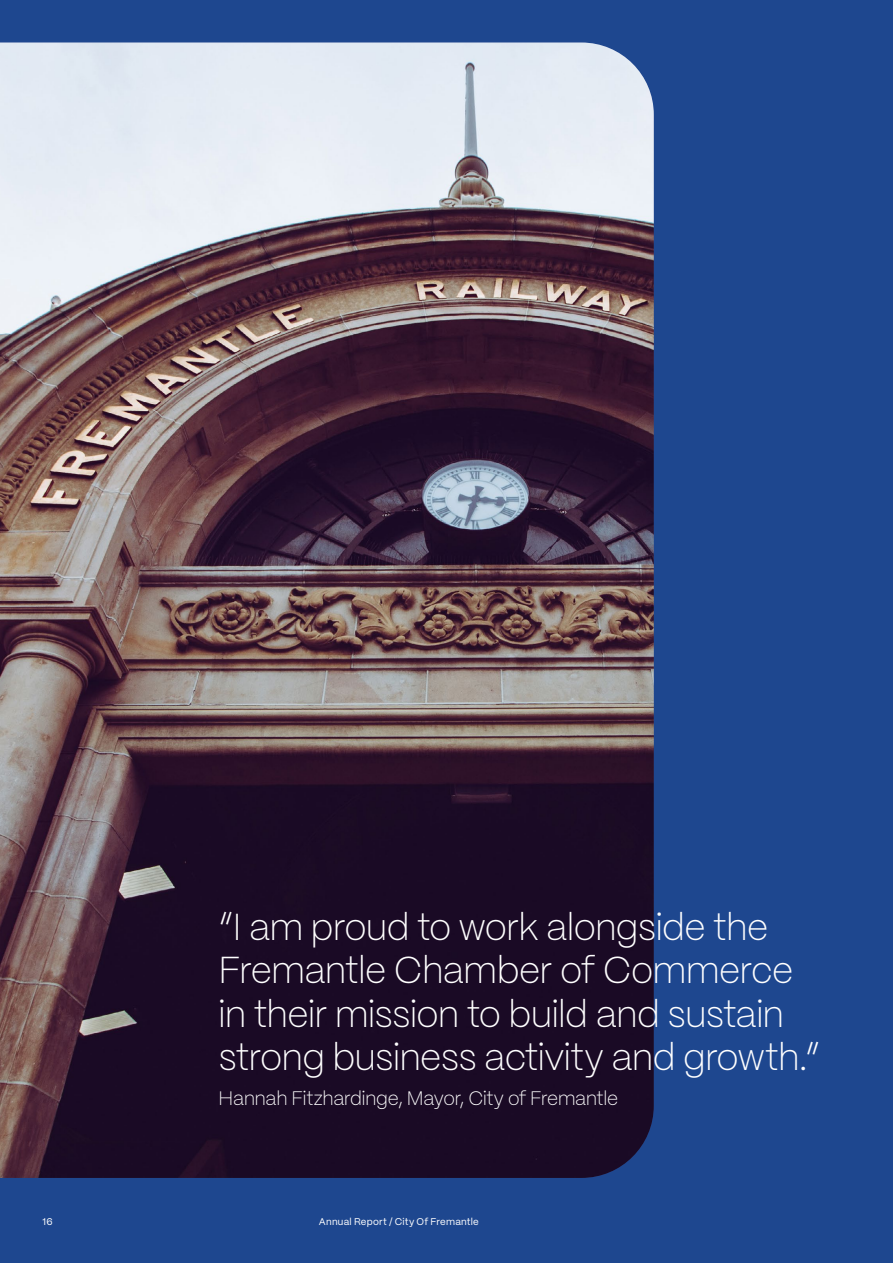
<style>
.page{position:relative;width:893px;height:1263px;background:#1e478f}
.page>*{position:absolute;margin:0;border:0;box-sizing:border-box;transform-origin:0 0}
.t1{font:200 37.5px/43.5px "PP Mori";letter-spacing:-.015em;color:#fff}
.t2{font:200 19.5px "PP Mori";letter-spacing:-.01em;color:#fff}
.t3{font:9.75px "PP Mori";letter-spacing:.025em;color:#fff}
</style>
<div class="page">
<img style="left:0;top:43px;width:654px;height:1135px">
<p class="t1" style="left:219px;top:902px;width:603px">“I am proud to work alongside the Fremantle Chamber of Commerce in their mission to build and sustain strong business activity and growth.”</p>
<p class="t2" style="left:219px;top:1081px;width:401px">Hannah Fitzhardinge, Mayor, City of Fremantle</p>
<p class="t3" style="left:43px;top:1213px;width:12px">16</p>
<p class="t3" style="left:319px;top:1213px;width:161px">Annual Report / City Of Fremantle</p>
</div>
